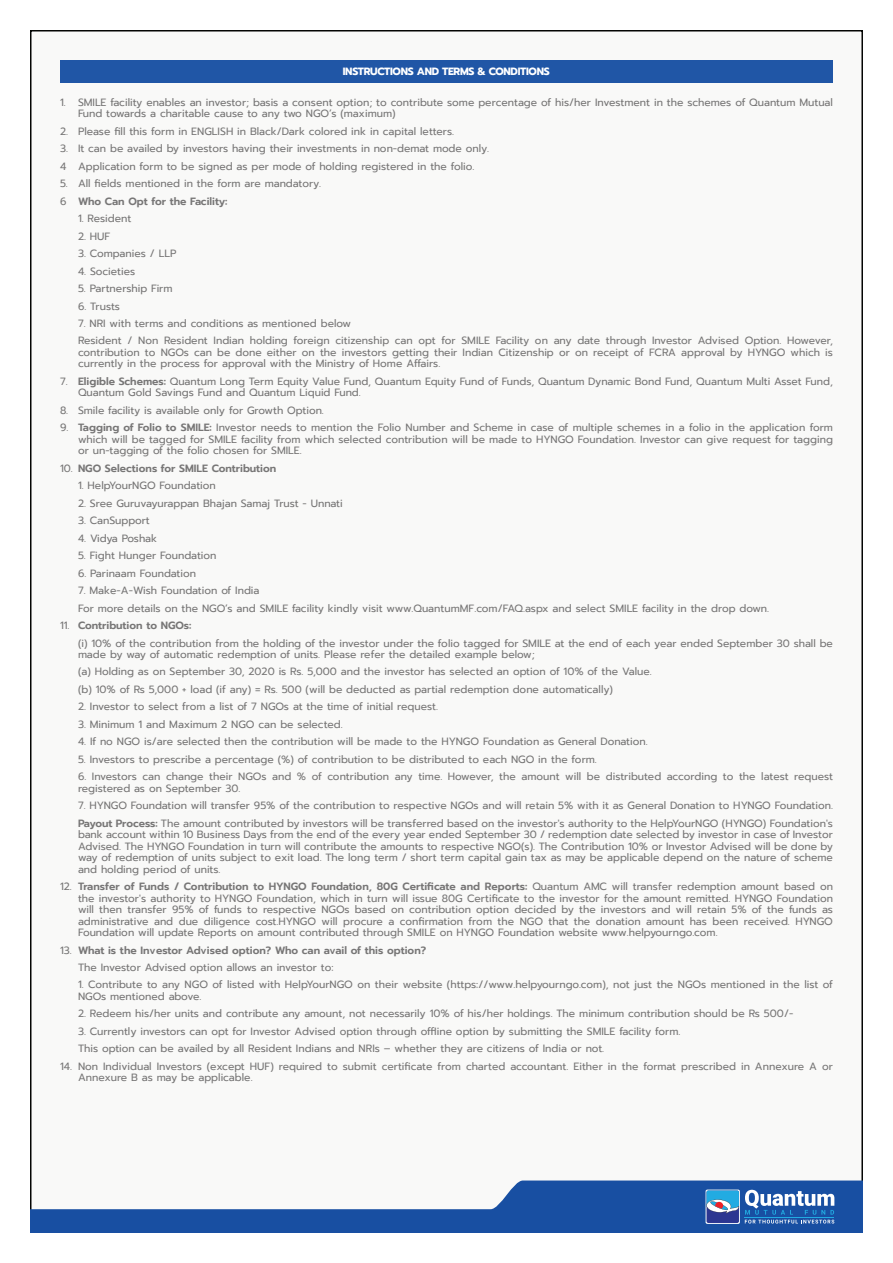
<style>
.page{position:relative;width:893px;height:1263px;background:#fff}
.page>*{position:absolute;margin:0;border:0;box-sizing:border-box;transform-origin:0 0}
.t1{font:10.5px/11.6px "Prompt";color:#777676}
.t2{font:600 10.5px/17.4px "Prompt";color:#777676}
.t3{font:700 10.5px "Prompt";letter-spacing:-.03em;color:#fff}
.t4{font:10.5px "Prompt";letter-spacing:-.025em;color:#777676}
.s1{font-weight:600}
.s2{font-weight:400}
</style>
<div class="page">
<div style="left:30px;top:30px;width:833px;height:1202px;background:#f9f9f8"></div>
<div style="left:60px;top:60px;width:772px;height:23px;background:#2056a6"></div>
<svg style="left:30px;top:1180px;width:833px;height:53px"></svg>
<p class="t3" style="left:343px;top:64px;width:208px">INSTRUCTIONS AND TERMS &amp; CONDITIONS</p>
<p class="t1" style="left:78px;top:96px;width:756px;text-indent:-18px">1. SMILE facility enables an investor; basis a consent option; to contribute some percentage of his/her Investment in the schemes of Quantum Mutual<br>Fund towards a charitable cause to any two NGO’s (maximum)</p>
<p class="t1" style="left:60px;top:125px;width:396px">2. Please fill this form in ENGLISH in Black/Dark colored ink in capital letters.</p>
<p class="t1" style="left:60px;top:140px;width:431px;line-height:17.4px">3. It can be availed by investors having their investments in non-demat mode only.<br>4 Application form to be signed as per mode of holding registered in the folio.</p>
<p class="t1" style="left:60px;top:175px;width:263px;line-height:17.4px">5. All fields mentioned in the form are mandatory.<br>6 <span class="s1">Who Can Opt for the Facility:</span></p>
<p class="t1" style="left:78px;top:213px;width:55px">1. Resident</p>
<p class="t1" style="left:78px;top:230px;width:34px">2. HUF</p>
<p class="t1" style="left:78px;top:248px;width:100px">3. Companies / LLP</p>
<p class="t1" style="left:78px;top:265px;width:59px">4. Societies</p>
<p class="t1" style="left:78px;top:283px;width:96px">5. Partnership Firm</p>
<p class="t1" style="left:78px;top:300px;width:43px">6. Trusts</p>
<p class="t1" style="left:78px;top:315px;width:756px;line-height:17.4px">7. NRI with terms and conditions as mentioned below<br>Resident / Non Resident Indian holding foreign citizenship can opt for SMILE Facility on any date through Investor Advised Option. However,</p>
<p class="t1" style="left:78px;top:347px;width:756px">contribution to NGOs can be done either on the investors getting their Indian Citizenship or on receipt of FCRA approval by HYNGO which is currently in the process for approval with the Ministry of Home Affairs.</p>
<p class="t1" style="left:78px;top:375px;width:756px;text-indent:-18px">7. <span class="s1">Eligible Schemes:</span> Quantum Long Term Equity Value Fund, Quantum Equity Fund of Funds, Quantum Dynamic Bond Fund, Quantum Multi Asset Fund,<br>Quantum Gold Savings Fund and Quantum Liquid Fund.</p>
<p class="t1" style="left:60px;top:404px;width:265px">8. Smile facility is available only for Growth Option.</p>
<p class="t1" style="left:78px;top:422px;width:756px;text-align:justify;text-indent:-18px">9. <span class="s1">Tagging of Folio to SMILE:</span> Investor needs to mention the Folio Number and Scheme in case of multiple schemes in a folio in the application form which will be tagged for SMILE facility from which selected contribution will be made to HYNGO Foundation. Investor can give request for tagging or un-tagging of the folio chosen for SMILE.</p>
<p class="t2" style="left:60px;top:459px;width:218px"><span class="s2">10.</span> NGO Selections for SMILE Contribution</p>
<p class="t1" style="left:78px;top:480px;width:139px">1. HelpYourNGO Foundation</p>
<p class="t1" style="left:78px;top:497px;width:266px">2. Sree Guruvayurappan Bhajan Samaj Trust - Unnati</p>
<p class="t1" style="left:78px;top:515px;width:73px">3. CanSupport</p>
<p class="t4" style="left:78px;top:530px;width:81px">4. Vidya Poshak</p>
<p class="t1" style="left:78px;top:550px;width:140px">5. Fight Hunger Foundation</p>
<p class="t1" style="left:78px;top:567px;width:120px">6. Parinaam Foundation</p>
<p class="t1" style="left:78px;top:582px;width:692px;line-height:17.4px">7. Make-A-Wish Foundation of India<br>For more details on the NGO’s and SMILE facility kindly visit www.QuantumMF.com/FAQ.aspx and select SMILE facility in the drop down.</p>
<p class="t1" style="left:78px;top:617px;width:756px;line-height:17.4px;text-indent:-18px">11. <span class="s1">Contribution to NGOs:<br></span>(i) 10% of the contribution from the holding of the investor under the folio tagged for SMILE at the end of each year ended September 30 shall be</p>
<p class="t1" style="left:78px;top:646px;width:575px;line-height:17.4px">made by way of automatic redemption of units. Please refer the detailed example below;<br>(a) Holding as on September 30, 2020 is Rs. 5,000 and the investor has selected an option of 10% of the Value. (b) 10% of Rs 5,000 + load (if any) = Rs. 500 (will be deducted as partial redemption done automatically)</p>
<p class="t1" style="left:78px;top:701px;width:361px">2. Investor to select from a list of 7 NGOs at the time of initial request.</p>
<p class="t1" style="left:78px;top:718px;width:266px">3. Minimum 1 and Maximum 2 NGO can be selected.</p>
<p class="t1" style="left:78px;top:736px;width:571px">4. If no NGO is/are selected then the contribution will be made to the HYNGO Foundation as General Donation.</p>
<p class="t1" style="left:78px;top:753px;width:520px">5. Investors to prescribe a percentage (%) of contribution to be distributed to each NGO in the form.</p>
<p class="t1" style="left:78px;top:771px;width:756px">6. Investors can change their NGOs and % of contribution any time. However, the amount will be distributed according to the latest request registered as on September 30.</p>
<p class="t1" style="left:78px;top:797px;width:756px;line-height:17.4px">7. HYNGO Foundation will transfer 95% of the contribution to respective NGOs and will retain 5% with it as General Donation to HYNGO Foundation.<br><span class="s1">Payout Process:</span> The amount contributed by investors will be transferred based on the investor's authority to the HelpYourNGO (HYNGO) Foundation's</p>
<p class="t1" style="left:78px;top:829px;width:756px;text-align:justify">bank account within 10 Business Days from the end of the every year ended September 30 / redemption date selected by investor in case of Investor Advised. The HYNGO Foundation in turn will contribute the amounts to respective NGO(s). The Contribution 10% or Investor Advised will be done by way of redemption of units subject to exit load. The long term / short term capital gain tax as may be applicable depend on the nature of scheme and holding period of units.</p>
<p class="t1" style="left:78px;top:881px;width:756px;text-align:justify;text-indent:-18px">12. <span class="s1">Transfer of Funds / Contribution to HYNGO Foundation, 80G Certificate and Reports:</span> Quantum AMC will transfer redemption amount based on the investor's authority to HYNGO Foundation, which in turn will issue 80G Certificate to the investor for the amount remitted. HYNGO Foundation will then transfer 95% of funds to respective NGOs based on contribution option decided by the investors and will retain 5% of the funds as administrative and due diligence cost.HYNGO will procure a confirmation from the NGO that the donation amount has been received. HYNGO Foundation will update Reports on amount contributed through SMILE on HYNGO Foundation website www.helpyourngo.com.</p>
<p class="t2" style="left:78px;top:941px;width:350px;text-indent:-18px"><span class="s2">13.</span> What is the Investor Advised option? Who can avail of this option?<br><span class="s2">The Investor Advised option allows an investor to:</span></p>
<p class="t1" style="left:78px;top:979px;width:756px">1. Contribute to any NGO of listed with HelpYourNGO on their website (https://www.helpyourngo.com), not just the NGOs mentioned in the list of<br>NGOs mentioned above.</p>
<p class="t1" style="left:78px;top:1008px;width:717px">2. Redeem his/her units and contribute any amount, not necessarily 10% of his/her holdings. The minimum contribution should be Rs 500/-</p>
<p class="t1" style="left:78px;top:1022px;width:604px;line-height:17.4px">3. Currently investors can opt for Investor Advised option through offline option by submitting the SMILE facility form.<br>This option can be availed by all Resident Indians and NRIs – whether they are citizens of India or not.</p>
<p class="t1" style="left:78px;top:1060px;width:756px;text-indent:-18px">14. Non Individual Investors (except HUF) required to submit certificate from charted accountant. Either in the format prescribed in Annexure A or<br>Annexure B as may be applicable.</p>
</div>
